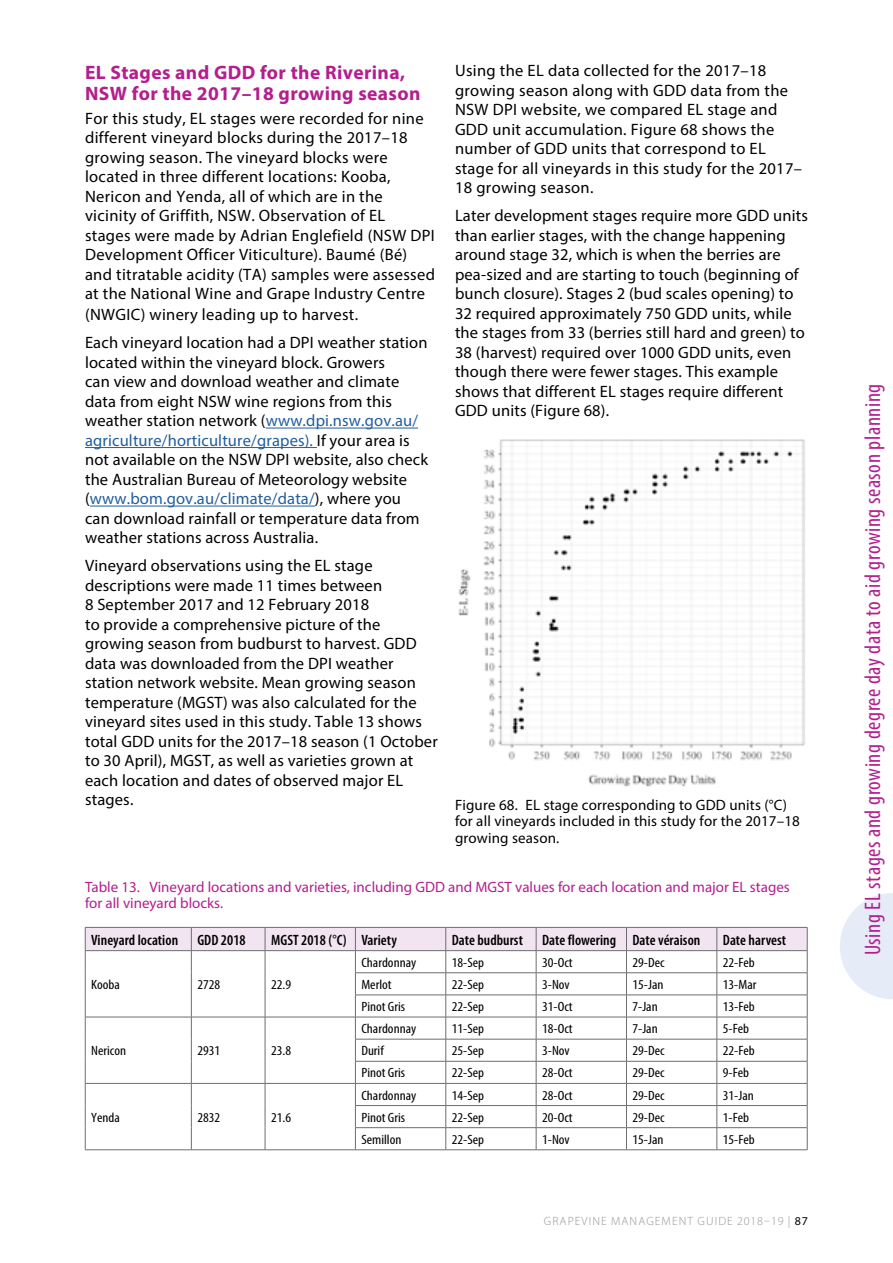
<style>
.page{position:relative;width:893px;height:1263px;background:#fff}
.page>*{position:absolute;margin:0;border:0;box-sizing:border-box;transform-origin:0 0}
.t1{font:condensed 22.5px "Myriad Pro";letter-spacing:.025em;color:#b41e8e}
.heading_2{font:700 19.5px/21px "Myriad Pro";letter-spacing:.02em;color:#b41e8e}
.text{font:16.5px/19.5px "Myriad Pro";letter-spacing:.01em;color:#000}
.t2{font:15px/16.5px "Myriad Pro";color:#b41e8e}
.t3{font:15px/16.5px "Myriad Pro";letter-spacing:.01em;color:#000}
.table_heading_1{font:600 condensed 15px "Myriad Pro";letter-spacing:.005em;color:#000}
.table_text{font:condensed 13.5px "Myriad Pro";color:#000;scale:1.1 1}
.t4{font:300 12px "Myriad Pro";letter-spacing:.09em;color:#939598}
.s1{color:#215e9e}
.s2{font-weight:400;color:#000}
</style>
<div class="page">
<svg style="left:840px;top:893px;width:53px;height:106px"></svg>
<hr style="left:266px;top:428px;width:152px;height:1px;background:#215e9e">
<hr style="left:85px;top:447px;width:232px;height:1px;background:#215e9e">
<hr style="left:90px;top:506px;width:225px;height:1px;background:#215e9e">
<img style="left:458px;top:439px;width:347px;height:348px">
<svg style="left:85px;top:927px;width:723px;height:222px"></svg>
<hr style="left:85px;top:1149px;width:106px;height:1px;background:#6d6e71">
<hr style="left:191px;top:1149px;width:74px;height:1px;background:#6d6e71">
<hr style="left:265px;top:1149px;width:90px;height:1px;background:#6d6e71">
<hr style="left:355px;top:1149px;width:91px;height:1px;background:#6d6e71">
<hr style="left:446px;top:1149px;width:90px;height:1px;background:#6d6e71">
<hr style="left:536px;top:1149px;width:90px;height:1px;background:#6d6e71">
<hr style="left:626px;top:1149px;width:91px;height:1px;background:#6d6e71">
<hr style="left:717px;top:1149px;width:90px;height:1px;background:#6d6e71">
<p class="text" style="left:455px;top:61px;width:349px">Using the EL data collected for the 2017–18 growing season along with GDD data from the NSW DPI website, we compared EL stage and GDD unit accumulation. Figure 68 shows the number of GDD units that correspond to EL stage for all vineyards in this study for the 2017– 18 growing season.</p>
<p class="text" style="left:455px;top:206px;width:354px">Later development stages require more GDD units than earlier stages, with the change happening around stage 32, which is when the berries are pea-sized and are starting to touch (beginning of bunch closure). Stages 2 (bud scales opening) to 32 required approximately 750 GDD units, while the stages from 33 (berries still hard and green) to 38 (harvest) required over 1000 GDD units, even though there were fewer stages. This example shows that different EL stages require different GDD units (Figure 68).</p>
<p class="heading_2" style="left:85px;top:61px;width:337px">EL Stages and GDD for the Riverina,<br>NSW for the 2017–18 growing season</p>
<p class="text" style="left:85px;top:108px;width:351px">For this study, EL stages were recorded for nine different vineyard blocks during the 2017–18 growing season. The vineyard blocks were located in three different locations: Kooba, Nericon and Yenda, all of which are in the vicinity of Griffith, NSW. Observation of EL stages were made by Adrian Englefield (NSW DPI Development Officer Viticulture). Baumé (Bé) and titratable acidity (TA) samples were assessed at the National Wine and Grape Industry Centre</p>
<p class="text" style="left:85px;top:305px;width:275px">(NWGIC) winery leading up to harvest.</p>
<p class="text" style="left:85px;top:333px;width:345px">Each vineyard location had a DPI weather station located within the vineyard block. Growers<br>can view and download weather and climate data from eight NSW wine regions from this weather station network (<span class="s1">www.dpi.nsw.gov.au/ agriculture/horticulture/grapes).</span> If your area is not available on the NSW DPI website, also check the Australian Bureau of Meteorology website (<span class="s1">www.bom.gov.au/climate/data/</span>), where you can download rainfall or temperature data from weather stations across Australia.</p>
<p class="text" style="left:85px;top:556px;width:354px">Vineyard observations using the EL stage descriptions were made 11 times between<br>8 September 2017 and 12 February 2018<br>to provide a comprehensive picture of the growing season from budburst to harvest. GDD data was downloaded from the DPI weather station network website. Mean growing season temperature (MGST) was also calculated for the vineyard sites used in this study. Table 13 shows total GDD units for the 2017–18 season (1 October to 30 April), MGST, as well as varieties grown at each location and dates of observed major EL stages.</p>
<p class="t3" style="left:455px;top:796px;width:346px">Figure 68. EL stage corresponding to GDD units (°C) for all vineyards included in this study for the 2017–18 growing season.</p>
<p class="t2" style="left:85px;top:878px;width:706px">Table 13. Vineyard locations and varieties, including GDD and MGST values for each location and major EL stages for all vineyard blocks.</p>
<p class="table_heading_1" style="left:91px;top:931px;width:88px">Vineyard location</p>
<p class="table_heading_1" style="left:197px;top:931px;width:50px">GDD 2018</p>
<p class="table_heading_1" style="left:271px;top:931px;width:77px">MGST 2018 (°C)</p>
<p class="table_heading_1" style="left:361px;top:931px;width:37px">Variety</p>
<p class="table_heading_1" style="left:452px;top:931px;width:73px">Date budburst</p>
<p class="table_heading_1" style="left:542px;top:931px;width:76px">Date flowering</p>
<p class="table_heading_1" style="left:632px;top:931px;width:69px">Date véraison</p>
<p class="table_heading_1" style="left:723px;top:931px;width:65px">Date harvest</p>
<p class="table_text" style="left:91px;top:976px;width:28px">Kooba</p>
<p class="table_text" style="left:197px;top:976px;width:22px">2728</p>
<p class="table_text" style="left:271px;top:976px;width:20px">22.9</p>
<p class="table_text" style="left:361px;top:954px;width:51px">Chardonnay</p>
<p class="table_text" style="left:452px;top:954px;width:31px">18-Sep</p>
<p class="table_text" style="left:542px;top:954px;width:29px">30-Oct</p>
<p class="table_text" style="left:632px;top:954px;width:31px">29-Dec</p>
<p class="table_text" style="left:723px;top:954px;width:31px">22-Feb</p>
<p class="table_text" style="left:361px;top:976px;width:29px">Merlot</p>
<p class="table_text" style="left:452px;top:976px;width:31px">22-Sep</p>
<p class="table_text" style="left:542px;top:976px;width:27px">3-Nov</p>
<p class="table_text" style="left:632px;top:976px;width:30px">15-Jan</p>
<p class="table_text" style="left:723px;top:976px;width:32px">13-Mar</p>
<p class="table_text" style="left:361px;top:998px;width:41px">Pinot Gris</p>
<p class="table_text" style="left:452px;top:998px;width:31px">22-Sep</p>
<p class="table_text" style="left:542px;top:998px;width:29px">31-Oct</p>
<p class="table_text" style="left:632px;top:998px;width:24px">7-Jan</p>
<p class="table_text" style="left:723px;top:998px;width:31px">13-Feb</p>
<p class="table_text" style="left:91px;top:1043px;width:33px">Nericon</p>
<p class="table_text" style="left:197px;top:1043px;width:22px">2931</p>
<p class="table_text" style="left:271px;top:1043px;width:20px">23.8</p>
<p class="table_text" style="left:91px;top:1109px;width:27px">Yenda</p>
<p class="table_text" style="left:197px;top:1109px;width:22px">2832</p>
<p class="table_text" style="left:271px;top:1109px;width:20px">21.6</p>
<p class="table_text" style="left:361px;top:1020px;width:51px">Chardonnay</p>
<p class="table_text" style="left:452px;top:1020px;width:31px">11-Sep</p>
<p class="table_text" style="left:542px;top:1020px;width:29px">18-Oct</p>
<p class="table_text" style="left:632px;top:1020px;width:24px">7-Jan</p>
<p class="table_text" style="left:723px;top:1020px;width:25px">5-Feb</p>
<p class="table_text" style="left:361px;top:1043px;width:22px">Durif</p>
<p class="table_text" style="left:452px;top:1043px;width:31px">25-Sep</p>
<p class="table_text" style="left:542px;top:1043px;width:27px">3-Nov</p>
<p class="table_text" style="left:632px;top:1043px;width:31px">29-Dec</p>
<p class="table_text" style="left:723px;top:1043px;width:31px">22-Feb</p>
<p class="table_text" style="left:361px;top:1065px;width:41px">Pinot Gris</p>
<p class="table_text" style="left:452px;top:1065px;width:31px">22-Sep</p>
<p class="table_text" style="left:542px;top:1065px;width:29px">28-Oct</p>
<p class="table_text" style="left:632px;top:1065px;width:31px">29-Dec</p>
<p class="table_text" style="left:723px;top:1065px;width:25px">9-Feb</p>
<p class="table_text" style="left:361px;top:1087px;width:51px">Chardonnay</p>
<p class="table_text" style="left:452px;top:1087px;width:31px">14-Sep</p>
<p class="table_text" style="left:542px;top:1087px;width:29px">28-Oct</p>
<p class="table_text" style="left:632px;top:1087px;width:31px">29-Dec</p>
<p class="table_text" style="left:723px;top:1087px;width:30px">31-Jan</p>
<p class="table_text" style="left:361px;top:1109px;width:41px">Pinot Gris</p>
<p class="table_text" style="left:452px;top:1109px;width:31px">22-Sep</p>
<p class="table_text" style="left:542px;top:1109px;width:29px">20-Oct</p>
<p class="table_text" style="left:632px;top:1109px;width:31px">29-Dec</p>
<p class="table_text" style="left:723px;top:1109px;width:25px">1-Feb</p>
<p class="table_text" style="left:361px;top:1131px;width:38px">Semillon</p>
<p class="table_text" style="left:452px;top:1131px;width:31px">22-Sep</p>
<p class="table_text" style="left:542px;top:1131px;width:27px">1-Nov</p>
<p class="table_text" style="left:632px;top:1131px;width:30px">15-Jan</p>
<p class="table_text" style="left:723px;top:1131px;width:31px">15-Feb</p>
<p class="t4" style="left:544px;top:1214px;width:266px">GRAPEVINE MANAGEMENT GUIDE 2018–19 | <span class="s2">87</span></p>
<h1 class="t1" style="left:859px;top:955px;width:573px;rotate:-90deg">Using EL stages and growing degree day data to aid growing season planning</h1>
</div>
